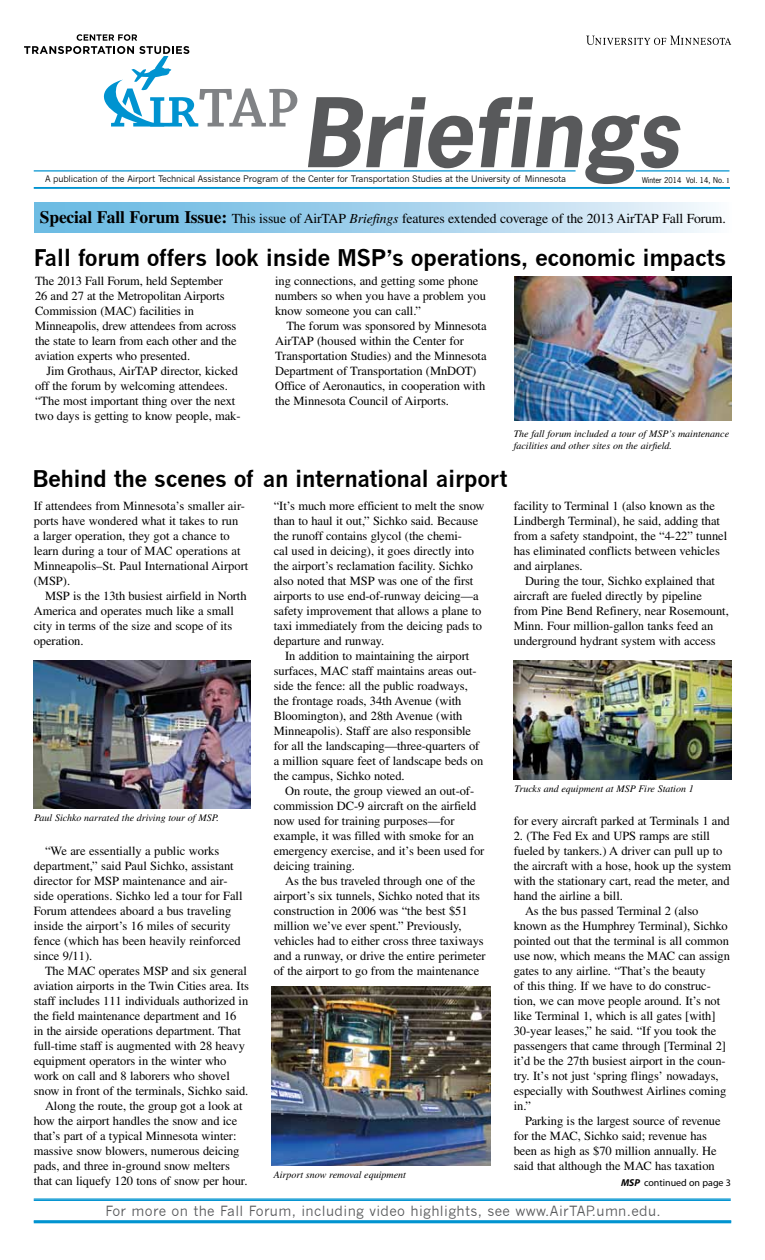
<style>
.page{position:relative;width:765px;height:1260px;background:#fff}
.page>*{position:absolute;margin:0;border:0;box-sizing:border-box;transform-origin:0 0}
.t1{font:italic 700 90px "News Gothic Std";color:#58595b}
.t2{font:700 22.5px "News Gothic";letter-spacing:-.02em;color:#000}
.t3{font:13.75px "Times LT Std";letter-spacing:-.01em;color:#000}
.t4{font:13.75px "News Gothic";letter-spacing:.025em;color:#58595b}
.t5{font:12.5px/15px "Times LT Std";letter-spacing:-.005em;color:#000}
.t6{font:italic 10px/12px "Times LT Std";color:#000}
.t7{font:10px "Myriad Pro";color:#000}
.t8{font:8.75px "News Gothic";letter-spacing:-.02em;color:#000}
.t9{font:7.5px "News Gothic Std";color:#000}
.s1{font-family:"Times"}
.s2{font-weight:700;font-size:17.5px}
.s3{font-style:italic}
.s4{font-weight:700;font-style:italic}
</style>
<div class="page">
<hr style="left:34px;top:1220px;width:697px;height:2px;background:#0093d0">
<hr style="left:34px;top:1198px;width:697px;height:2px;background:#0093d0">
<hr style="left:34px;top:1221px;width:697px;height:2px;background:#0093d0">
<hr style="left:34px;top:1200px;width:697px;height:1px;background:#0093d0">
<hr style="left:34px;top:187px;width:696px;height:2px;background:#0093d0">
<hr style="left:34px;top:170px;width:542px;height:2px;background:#0093d0">
<hr style="left:636px;top:170px;width:93px;height:2px;background:#0093d0">
<svg style="left:586px;top:36px;width:145px;height:9px"></svg>
<div style="left:34px;top:202px;width:698px;height:30px;background:linear-gradient(to right,#5fb4e0,#eff4fa)"></div>
<img style="left:514px;top:277px;width:217px;height:143px">
<svg style="left:24px;top:34px;width:273px;height:93px"></svg>
<img style="left:34px;top:661px;width:217px;height:148px">
<img style="left:271px;top:986px;width:220px;height:180px">
<img style="left:514px;top:660px;width:217px;height:120px">
<h1 class="t1" style="left:303px;top:74px;width:378px">Briefings</h1>
<p class="t8" style="left:45px;top:174px;width:523px">A publication of the Airport Technical Assistance Program of the Center for Transportation Studies at the University of Minnesota</p>
<p class="t9" style="left:642px;top:176px;width:89px">Winter 2014 Vol. 14, No. <span class="s1">1</span></p>
<p class="t3" style="left:40px;top:211px;width:688px"><span class="s2">Special Fall Forum Issue:</span> This issue of AirTAP <span class="s3">Briefings</span> features extended coverage of the 2013 AirTAP Fall Forum.</p>
<h2 class="t2" style="left:34px;top:244px;width:694px">Fall forum offers look inside MSP’s operations, economic impacts</h2>
<p class="t5" style="left:35px;top:273px;width:203px">The 2013 Fall Forum, held September 26 and 27 at the Metropolitan Airports Commission (MAC) facilities in Minneapolis, drew attendees from across the state to learn from each other and the aviation experts who presented.</p>
<p class="t5" style="left:35px;top:363px;width:207px;text-indent:11px">Jim Grothaus, AirTAP director, kicked off the forum by welcoming attendees. “The most important thing over the next two days is getting to know people, mak-</p>
<p class="t5" style="left:275px;top:273px;width:212px">ing connections, and getting some phone numbers so when you have a problem you know someone you can call.”</p>
<p class="t5" style="left:275px;top:318px;width:213px;text-indent:11px">The forum was sponsored by Minnesota AirTAP (housed within the Center for Transportation Studies) and the Minnesota Department of Transportation (MnDOT)<br>Office of Aeronautics, in cooperation with the Minnesota Council of Airports.</p>
<p class="t6" style="left:514px;top:428px;width:217px">The fall forum included a tour of MSP’s maintenance facilities and other sites on the airfield.</p>
<h2 class="t2" style="left:32px;top:465px;width:477px">Behind the scenes of an international airport</h2>
<p class="t5" style="left:34px;top:498px;width:216px">If attendees from Minnesota’s smaller air&shy;ports have wondered what it takes to run<br>a larger operation, they got a chance to learn during a tour of MAC operations at Minneapolis–St. Paul International Airport (MSP).</p>
<p class="t5" style="left:34px;top:588px;width:214px;text-indent:11px">MSP is the 13th busiest airfield in North<br>America and operates much like a small city in terms of the size and scope of its operation.</p>
<p class="t6" style="left:34px;top:811px;width:186px">Paul Sichko narrated the driving tour of MSP.</p>
<p class="t5" style="left:34px;top:843px;width:210px;text-indent:11px">“We are essentially a public works department,” said Paul Sichko, assistant director for MSP maintenance and air&shy;side operations. Sichko led a tour for Fall Forum attendees aboard a bus traveling inside the airport’s 16 miles of security fence (which has been heavily reinforced since 9/11).</p>
<p class="t5" style="left:45px;top:963px;width:203px">The MAC operates MSP and six general</p>
<p class="t5" style="left:34px;top:978px;width:217px">aviation airports in the Twin Cities area. Its</p>
<p class="t5" style="left:34px;top:993px;width:216px">staff includes 111 individuals authorized in</p>
<p class="t5" style="left:34px;top:1008px;width:204px">the field maintenance department and 16</p>
<p class="t5" style="left:34px;top:1023px;width:209px">in the airside operations department. That</p>
<p class="t5" style="left:34px;top:1038px;width:213px">full-time staff is augmented with 28 heavy</p>
<p class="t5" style="left:34px;top:1053px;width:194px">equipment operators in the winter who</p>
<p class="t5" style="left:34px;top:1068px;width:198px">work on call and 8 laborers who shovel</p>
<p class="t5" style="left:34px;top:1083px;width:216px">snow in front of the terminals, Sichko said.</p>
<p class="t5" style="left:45px;top:1098px;width:199px">Along the route, the group got a look at</p>
<p class="t5" style="left:34px;top:1113px;width:205px">how the airport handles the snow and ice</p>
<p class="t5" style="left:34px;top:1128px;width:204px">that’s part of a typical Minnesota winter:</p>
<p class="t5" style="left:34px;top:1143px;width:207px">massive snow blowers, numerous deicing</p>
<p class="t5" style="left:34px;top:1158px;width:198px">pads, and three in-ground snow melters</p>
<p class="t5" style="left:34px;top:1173px;width:215px">that can liquefy 120 tons of snow per hour.</p>
<p class="t5" style="left:274px;top:498px;width:212px">“It’s much more efficient to melt the snow than to haul it out,” Sichko said. Because the runoff contains glycol (the chemi-<br>cal used in deicing), it goes directly into the airport’s reclamation facility. Sichko also noted that MSP was one of the first airports to use end-of-runway deicing—a safety improvement that allows a plane to taxi immediately from the deicing pads to departure and runway.</p>
<p class="t5" style="left:274px;top:648px;width:211px;text-indent:11px">In addition to maintaining the airport surfaces, MAC staff maintains areas out&shy;side the fence: all the public roadways, the frontage roads, 34th Avenue (with Bloomington), and 28th Avenue (with Minneapolis). Staff are also responsible for all the landscaping—three-quarters of a million square feet of landscape beds on the campus, Sichko noted.</p>
<p class="t5" style="left:274px;top:783px;width:212px;text-indent:11px">On route, the group viewed an out-of&shy;commission DC-9 aircraft on the airfield now used for training purposes—for example, it was filled with smoke for an emergency exercise, and it’s been used for deicing training.</p>
<p class="t5" style="left:274px;top:873px;width:213px;text-indent:11px">As the bus traveled through one of the airport’s six tunnels, Sichko noted that its construction in 2006 was “the best $51 million we’ve ever spent.” Previously, vehicles had to either cross three taxiways and a runway, or drive the entire perimeter of the airport to go from the maintenance</p>
<p class="t6" style="left:274px;top:1169px;width:134px">Airport snow removal equipment</p>
<p class="t5" style="left:514px;top:498px;width:215px">facility to Terminal 1 (also known as the Lindbergh Terminal), he said, adding that from a safety standpoint, the “4-22” tunnel has eliminated conflicts between vehicles and airplanes.</p>
<p class="t5" style="left:514px;top:573px;width:217px;text-indent:11px">During the tour, Sichko explained that aircraft are fueled directly by pipeline from Pine Bend Refinery, near Rosemount, Minn. Four million-gallon tanks feed an underground hydrant system with access</p>
<p class="t6" style="left:514px;top:783px;width:181px">Trucks and equipment at MSP Fire Station 1</p>
<p class="t5" style="left:514px;top:813px;width:218px">for every aircraft parked at Terminals 1 and</p>
<p class="t5" style="left:514px;top:828px;width:198px">2. (The Fed Ex and UPS ramps are still</p>
<p class="t5" style="left:514px;top:843px;width:210px">fueled by tankers.) A driver can pull up to</p>
<p class="t5" style="left:514px;top:858px;width:219px">the aircraft with a hose, hook up the system</p>
<p class="t5" style="left:514px;top:873px;width:217px">with the stationary cart, read the meter, and</p>
<p class="t5" style="left:514px;top:888px;width:111px">hand the airline a bill.</p>
<p class="t5" style="left:525px;top:903px;width:175px">As the bus passed Terminal 2 (also</p>
<p class="t5" style="left:514px;top:918px;width:216px">known as the Humphrey Terminal), Sichko</p>
<p class="t5" style="left:514px;top:933px;width:217px">pointed out that the terminal is all common</p>
<p class="t5" style="left:514px;top:948px;width:218px">use now, which means the MAC can assign</p>
<p class="t5" style="left:514px;top:963px;width:193px">gates to any airline. “That’s the beauty</p>
<p class="t5" style="left:514px;top:978px;width:199px">of this thing. If we have to do construc-</p>
<p class="t5" style="left:514px;top:993px;width:208px">tion, we can move people around. It’s not</p>
<p class="t5" style="left:514px;top:1008px;width:203px">like Terminal 1, which is all gates [with]</p>
<p class="t5" style="left:514px;top:1023px;width:204px">30-year leases,” he said. “If you took the</p>
<p class="t5" style="left:514px;top:1038px;width:214px">passengers that came through [Terminal 2]</p>
<p class="t5" style="left:514px;top:1053px;width:214px">it’d be the 27th busiest airport in the coun-</p>
<p class="t5" style="left:514px;top:1068px;width:206px">try. It’s not just ‘spring flings’ nowadays,</p>
<p class="t5" style="left:514px;top:1083px;width:214px">especially with Southwest Airlines coming</p>
<p class="t5" style="left:514px;top:1098px;width:19px">in.”</p>
<p class="t5" style="left:525px;top:1113px;width:197px">Parking is the largest source of revenue</p>
<p class="t5" style="left:514px;top:1128px;width:195px">for the MAC, Sichko said; revenue has</p>
<p class="t5" style="left:514px;top:1143px;width:205px">been as high as $70 million annually. He</p>
<p class="t5" style="left:514px;top:1158px;width:203px">said that although the MAC has taxation</p>
<p class="t7" style="left:621px;top:1176px;width:111px"><span class="s4">MSP</span> continued on page 3</p>
<p class="t4" style="left:105px;top:1203px;width:557px">For more on the Fall Forum, including video highlights, see www.AirTAP.umn.edu.</p>
</div>
